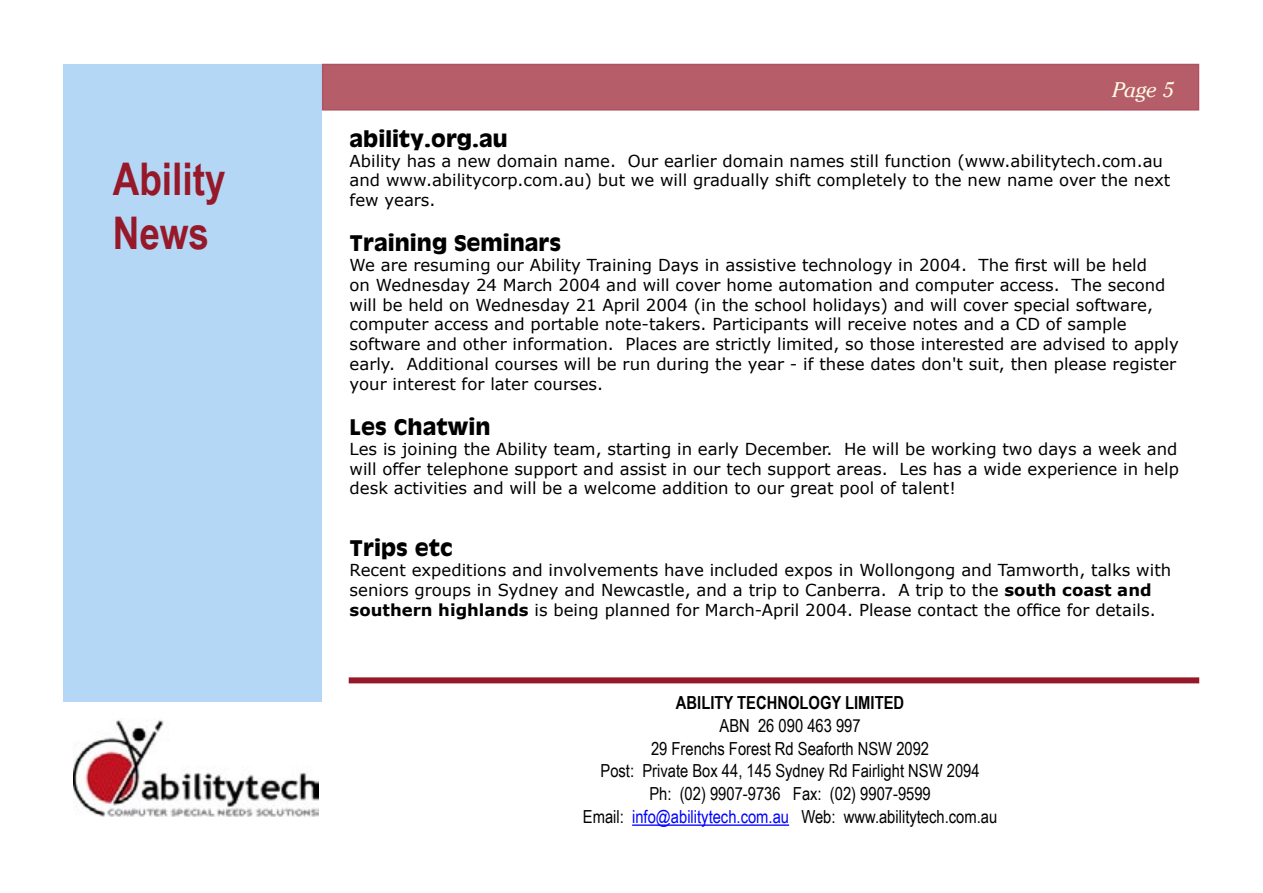
<style>
.page{position:relative;width:1263px;height:893px;background:#fff}
.page>*{position:absolute;margin:0;border:0;box-sizing:border-box;transform-origin:0 0}
.t1{font:700 45px "Arial Narrow";color:#96192a}
.Newsletter_Subheading{font:700 21px "Antique Olive";color:#000}
.t2{font:italic 21px "Chelsea";color:#fffde4}
.t3{font:18px "Arial Narrow";color:#000}
.t4{font:700 18px "Arial Narrow";color:#000}
.t5{font:16.5px/19.8px "Verdana";color:#000}
.s1{font-weight:700}
.s2{color:#00f}
</style>
<div class="page">
<div style="left:64px;top:64px;width:258px;height:638px;background:#b4d7f5"></div>
<div style="left:323px;top:64px;width:875px;height:46px;background:#b55e6a"></div>
<div style="left:322px;top:64px;width:877px;height:47px;border:2px solid #b0525f"></div>
<div style="left:349px;top:677px;width:850px;height:6px;background:#96192a"></div>
<hr style="left:632px;top:824px;width:157px;height:2px;background:#00f">
<img style="left:73px;top:720px;width:246px;height:96px">
<p class="t1" style="left:113px;top:145px;width:114px">Ability</p>
<p class="t1" style="left:113px;top:199px;width:98px">News</p>
<p class="t2" style="left:1112px;top:77px;width:63px">Page 5</p>
<p class="Newsletter_Subheading" style="left:350px;top:125px;width:159px">ability.org.au</p>
<p class="t5" style="left:350px;top:150px;width:822px">Ability has a new domain name. Our earlier domain names still function (www.abilitytech.com.au and www.abilitycorp.com.au) but we will gradually shift completely to the new name over the next few years.</p>
<p class="Newsletter_Subheading" style="left:350px;top:229px;width:213px">Training Seminars</p>
<p class="t5" style="left:350px;top:255px;width:831px">We are resuming our Ability Training Days in assistive technology in 2004. The first will be held<br>on Wednesday 24 March 2004 and will cover home automation and computer access. The second will be held on Wednesday 21 April 2004 (in the school holidays) and will cover special software, computer access and portable note-takers. Participants will receive notes and a CD of sample software and other information. Places are strictly limited, so those interested are advised to apply early. Additional courses will be run during the year - if these dates don't suit, then please register your interest for later courses.</p>
<p class="Newsletter_Subheading" style="left:350px;top:413px;width:143px">Les Chatwin</p>
<p class="t5" style="left:350px;top:438px;width:831px;text-align:justify">Les is joining the Ability team, starting in early December. He will be working two days a week and will offer telephone support and assist in our tech support areas. Les has a wide experience in help desk activities and will be a welcome addition to our great pool of talent!</p>
<p class="Newsletter_Subheading" style="left:350px;top:534px;width:105px">Trips etc</p>
<p class="t5" style="left:350px;top:560px;width:823px">Recent expeditions and involvements have included expos in Wollongong and Tamworth, talks with seniors groups in Sydney and Newcastle, and a trip to Canberra. A trip to the <span class="s1">south coast and southern highlands</span> is being planned for March-April 2004. Please contact the office for details.</p>
<p class="t4" style="left:676px;top:689px;width:230px">ABILITY TECHNOLOGY LIMITED</p>
<p class="t3" style="left:719px;top:712px;width:143px">ABN 26 090 463 997</p>
<p class="t3" style="left:651px;top:735px;width:280px">29 Frenchs Forest Rd Seaforth NSW 2092</p>
<p class="t3" style="left:600px;top:758px;width:381px">Post: Private Box 44, 145 Sydney Rd Fairlight NSW 2094</p>
<p class="t3" style="left:649px;top:781px;width:283px">Ph: (02) 9907-9736 Fax: (02) 9907-9599</p>
<p class="t3" style="left:583px;top:804px;width:416px">Email: <span class="s2">info@abilitytech.com.au</span> Web: www.abilitytech.com.au</p>
</div>
